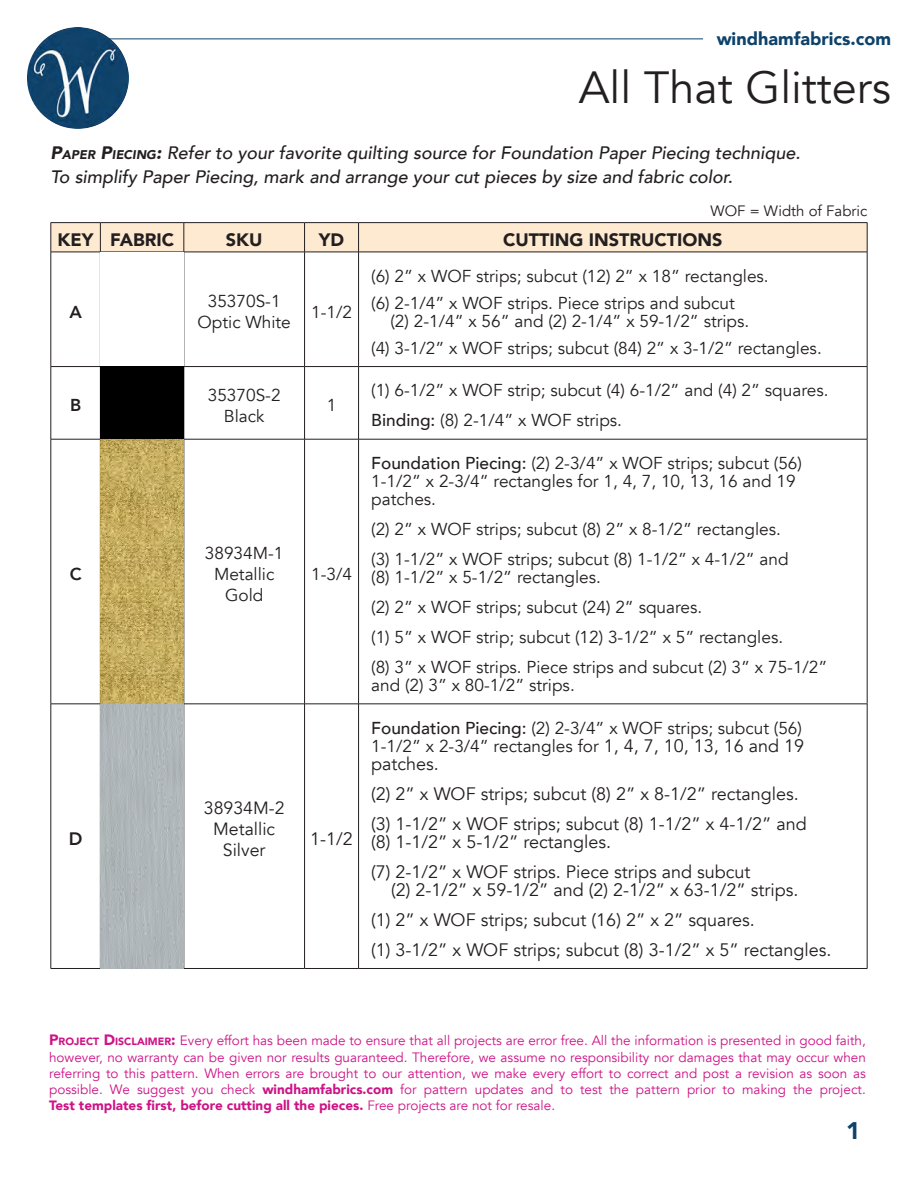
<style>
.page{position:relative;width:918px;height:1188px;background:#fff}
.page>*{position:absolute;margin:0;border:0;box-sizing:border-box;transform-origin:0 0}
.t1{font:45px "Avenir";color:#231f20}
.t2{font:900 24px "Avenir";color:#0d426a}
.t3{font:18px/18px "Avenir";color:#231f20}
.t4{font:italic 500 18px "Avenir";color:#231f20}
.t5{font:900 18px "Avenir";color:#231f20}
.t6{font:900 18px "Avenir";color:#0d426a}
.t7{font:800 18px "Avenir";color:#231f20}
.t8{font:17.7px/21px "Avenir";color:#231f20;text-align:center}
.t9{font:17.25px/18px "Avenir";color:#231f20}
.t10{font:800 17.25px "Avenir";color:#231f20}
.t11{font:15px "Avenir";color:#231f20}
.t12{font:13.5px/16.2px "Avenir";color:#cd1486;text-align:justify}
.s1{font-weight:900}
.s2{font-weight:900;font-size:12.6px}
.s3{font-weight:500}
.s4{font-size:18px}
.s5{font-weight:900;font-size:15px}
.s6{font-weight:900;font-size:10.5px}
</style>
<div class="page">
<img style="left:27px;top:27px;width:102px;height:102px;border-radius:51px">
<hr style="left:109px;top:39px;width:594px;height:1px;background:#0d426a">
<hr style="left:51px;top:222px;width:49px;height:1px;background:#231f20">
<hr style="left:100px;top:222px;width:84px;height:1px;background:#231f20">
<hr style="left:184px;top:222px;width:121px;height:1px;background:#231f20">
<hr style="left:305px;top:222px;width:54px;height:1px;background:#231f20">
<hr style="left:359px;top:222px;width:508px;height:1px;background:#231f20">
<hr style="left:51px;top:252px;width:1px;height:114px;background:#231f20">
<hr style="left:51px;top:367px;width:1px;height:72px;background:#231f20">
<hr style="left:51px;top:439px;width:1px;height:265px;background:#231f20">
<hr style="left:51px;top:704px;width:1px;height:264px;background:#231f20">
<hr style="left:867px;top:252px;width:1px;height:114px;background:#231f20">
<hr style="left:867px;top:367px;width:1px;height:72px;background:#231f20">
<hr style="left:867px;top:439px;width:1px;height:265px;background:#231f20">
<hr style="left:867px;top:704px;width:1px;height:264px;background:#231f20">
<svg style="left:51px;top:223px;width:817px;height:29px;background:#f7e3cb"></svg>
<hr style="left:51px;top:252px;width:49px;height:1px;background:#231f20">
<hr style="left:100px;top:252px;width:1px;height:114px;background:#231f20">
<hr style="left:184px;top:252px;width:121px;height:1px;background:#231f20">
<hr style="left:184px;top:252px;width:1px;height:114px;background:#231f20">
<hr style="left:305px;top:252px;width:54px;height:1px;background:#231f20">
<hr style="left:304px;top:252px;width:1px;height:114px;background:#231f20">
<hr style="left:359px;top:252px;width:508px;height:1px;background:#231f20">
<hr style="left:358px;top:252px;width:1px;height:114px;background:#231f20">
<hr style="left:51px;top:366px;width:49px;height:1px;background:#231f20">
<hr style="left:100px;top:366px;width:84px;height:1px;background:#231f20">
<hr style="left:100px;top:367px;width:1px;height:72px;background:#231f20">
<hr style="left:184px;top:366px;width:121px;height:1px;background:#231f20">
<hr style="left:184px;top:367px;width:1px;height:72px;background:#231f20">
<hr style="left:305px;top:366px;width:54px;height:1px;background:#231f20">
<hr style="left:304px;top:367px;width:1px;height:72px;background:#231f20">
<hr style="left:359px;top:366px;width:508px;height:1px;background:#231f20">
<hr style="left:358px;top:367px;width:1px;height:72px;background:#231f20">
<hr style="left:51px;top:439px;width:49px;height:1px;background:#231f20">
<hr style="left:100px;top:439px;width:1px;height:265px;background:#231f20">
<hr style="left:184px;top:439px;width:121px;height:1px;background:#231f20">
<hr style="left:184px;top:439px;width:1px;height:265px;background:#231f20">
<hr style="left:305px;top:439px;width:54px;height:1px;background:#231f20">
<hr style="left:304px;top:439px;width:1px;height:265px;background:#231f20">
<hr style="left:359px;top:439px;width:508px;height:1px;background:#231f20">
<hr style="left:358px;top:439px;width:1px;height:265px;background:#231f20">
<hr style="left:51px;top:704px;width:49px;height:1px;background:#231f20">
<hr style="left:100px;top:704px;width:1px;height:264px;background:#231f20">
<hr style="left:184px;top:704px;width:121px;height:1px;background:#231f20">
<hr style="left:184px;top:704px;width:1px;height:264px;background:#231f20">
<hr style="left:305px;top:704px;width:54px;height:1px;background:#231f20">
<hr style="left:304px;top:704px;width:1px;height:264px;background:#231f20">
<hr style="left:359px;top:704px;width:508px;height:1px;background:#231f20">
<hr style="left:358px;top:704px;width:1px;height:264px;background:#231f20">
<hr style="left:51px;top:968px;width:49px;height:1px;background:#231f20">
<hr style="left:100px;top:968px;width:84px;height:1px;background:#231f20">
<hr style="left:184px;top:968px;width:121px;height:1px;background:#231f20">
<hr style="left:305px;top:968px;width:54px;height:1px;background:#231f20">
<hr style="left:359px;top:968px;width:508px;height:1px;background:#231f20">
<div style="left:101px;top:367px;width:83px;height:72px;background:#000"></div>
<img style="left:101px;top:439px;width:83px;height:529px">
<p class="t6" style="left:717px;top:23px;width:176px">windhamfabrics.com</p>
<h1 class="t1" style="left:579px;top:61px;width:314px">All That Glitters</h1>
<p class="t4" style="left:51px;top:142px;width:751px"><span class="s1">P</span><span class="s2">APER</span> <span class="s1">P</span><span class="s2">IECING</span><span class="s1">:</span> Refer to your favorite quilting source for Foundation Paper Piecing technique.</p>
<p class="t4" style="left:51px;top:166px;width:684px">To simplify Paper Piecing, mark and arrange your cut pieces by size and fabric color.</p>
<p class="t11" style="left:711px;top:202px;width:158px">WOF = Width of Fabric</p>
<p class="t5" style="left:58px;top:225px;width:37px">KEY</p>
<p class="t5" style="left:110px;top:225px;width:66px">FABRIC</p>
<p class="t5" style="left:226px;top:225px;width:38px">SKU</p>
<p class="t5" style="left:319px;top:225px;width:27px">YD</p>
<p class="t5" style="left:503px;top:225px;width:221px">CUTTING INSTRUCTIONS</p>
<p class="t10" style="left:69px;top:298px;width:14px">A</p>
<p class="t9" style="left:198px;top:291px;width:95px;line-height:21px;text-align:center">35370S-1<br>Optic White</p>
<p class="t9" style="left:311px;top:303px;width:42px">1-1/2</p>
<p class="t10" style="left:70px;top:392px;width:13px">B</p>
<p class="t10" style="left:70px;top:561px;width:13px">C</p>
<p class="t7" style="left:69px;top:825px;width:15px">D</p>
<p class="t9" style="left:208px;top:386px;width:74px">35370S-2</p>
<p class="t9" style="left:224px;top:407px;width:42px">Black</p>
<p class="t9" style="left:327px;top:397px;width:11px">1</p>
<p class="t9" style="left:205px;top:543px;width:80px;line-height:21px;text-align:center">38934M-1<br>Metallic<br>Gold</p>
<p class="t9" style="left:311px;top:566px;width:42px">1-3/4</p>
<p class="t8" style="left:204px;top:797px;width:82px">38934M-2</p>
<p class="t8" style="left:213px;top:818px;width:63px">Metallic<br>Silver</p>
<p class="t3" style="left:310px;top:830px;width:44px">1-1/2</p>
<p class="t9" style="left:371px;top:267px;width:399px">(6) 2” x WOF strips; subcut (12) 2” x 18” rectangles.</p>
<p class="t9" style="left:390px;top:294px;width:360px;text-indent:-19px">(6) 2-1/4” x WOF strips. Piece strips and subcut (2) 2-1/4” x 56” and (2) 2-1/4” x 59-1/2” strips.</p>
<p class="t9" style="left:371px;top:339px;width:452px">(4) 3-1/2” x WOF strips; subcut (84) 2” x 3-1/2” rectangles.</p>
<p class="t9" style="left:371px;top:382px;width:459px">(1) 6-1/2” x WOF strip; subcut (4) 6-1/2” and (4) 2” squares.</p>
<p class="t9" style="left:371px;top:412px;width:252px"><span class="s3">Binding:</span> (8) 2-1/4” x WOF strips.</p>
<p class="t9" style="left:371px;top:455px;width:432px"><span class="s3">Foundation Piecing:</span> (2) 2-3/4” x WOF strips; subcut (56)<br>1-1/2” x 2-3/4” rectangles for 1, 4, 7, 10, 13, 16 and 19 patches.</p>
<p class="t9" style="left:371px;top:520px;width:411px">(2) 2” x WOF strips; subcut (8) 2” x 8-1/2” rectangles.</p>
<p class="t9" style="left:371px;top:550px;width:419px">(3) 1-1/2” x WOF strips; subcut (8) 1-1/2” x 4-1/2” and (8) 1-1/2” x 5-1/2” rectangles.</p>
<p class="t9" style="left:371px;top:598px;width:333px">(2) 2” x WOF strips; subcut (24) 2” squares.</p>
<p class="t9" style="left:371px;top:628px;width:413px">(1) 5” x WOF strip; subcut (12) 3-1/2” x 5” rectangles.</p>
<p class="t9" style="left:371px;top:658px;width:458px">(8) 3” x WOF strips. Piece strips and subcut (2) 3” x 75-1/2” and (2) 3” x 80-1/2” strips.</p>
<p class="t9" style="left:371px;top:719px;width:434px"><span class="s3">Foundation Piecing:</span> (2) 2-3/4” x WOF strips; subcut (56)<br>1-1/2” x 2-3/4” rectangles for <span class="s4">1, 4, 7, 10, 13, 16 and 19</span></p>
<p class="t3" style="left:371px;top:755px;width:69px">patches.</p>
<p class="t3" style="left:371px;top:785px;width:429px">(2) 2” x WOF strips; subcut (8) 2” x 8-1/2” rectangles.</p>
<p class="t3" style="left:371px;top:815px;width:437px">(3) 1-1/2” x WOF strips; subcut (8) 1-1/2” x 4-1/2” and (8) 1-1/2” x 5-1/2” rectangles.</p>
<p class="t3" style="left:391px;top:863px;width:409px;text-indent:-20px">(7) 2-1/2” x WOF strips. Piece strips and subcut<br>(2) 2-1/2” x 59-1/2” and (2) 2-1/2” x 63-1/2” strips.</p>
<p class="t3" style="left:371px;top:911px;width:385px">(1) 2” x WOF strips; subcut (16) 2” x 2” squares.</p>
<p class="t3" style="left:371px;top:941px;width:462px">(1) 3-1/2” x WOF strips; subcut (8) 3-1/2” x 5” rectangles.</p>
<p class="t12" style="left:49px;top:1033px;width:818px"><span class="s5">P</span><span class="s6">ROJECT</span> <span class="s5">D</span><span class="s6">ISCLAIMER</span><span class="s5">:</span> Every effort has been made to ensure that all projects are error free. All the information is presented in good faith, however, no warranty can be given nor results guaranteed. Therefore, we assume no responsibility nor damages that may occur when referring to this pattern. When errors are brought to our attention, we make every effort to correct and post a revision as soon as possible. We suggest you check <span class="s1">windhamfabrics.com</span> for pattern updates and to test the pattern prior to making the project.<br><span class="s1">Test templates first, before cutting all the pieces.</span> Free projects are not for resale.</p>
<h2 class="t2" style="left:846px;top:1110px;width:16px">1</h2>
</div>
